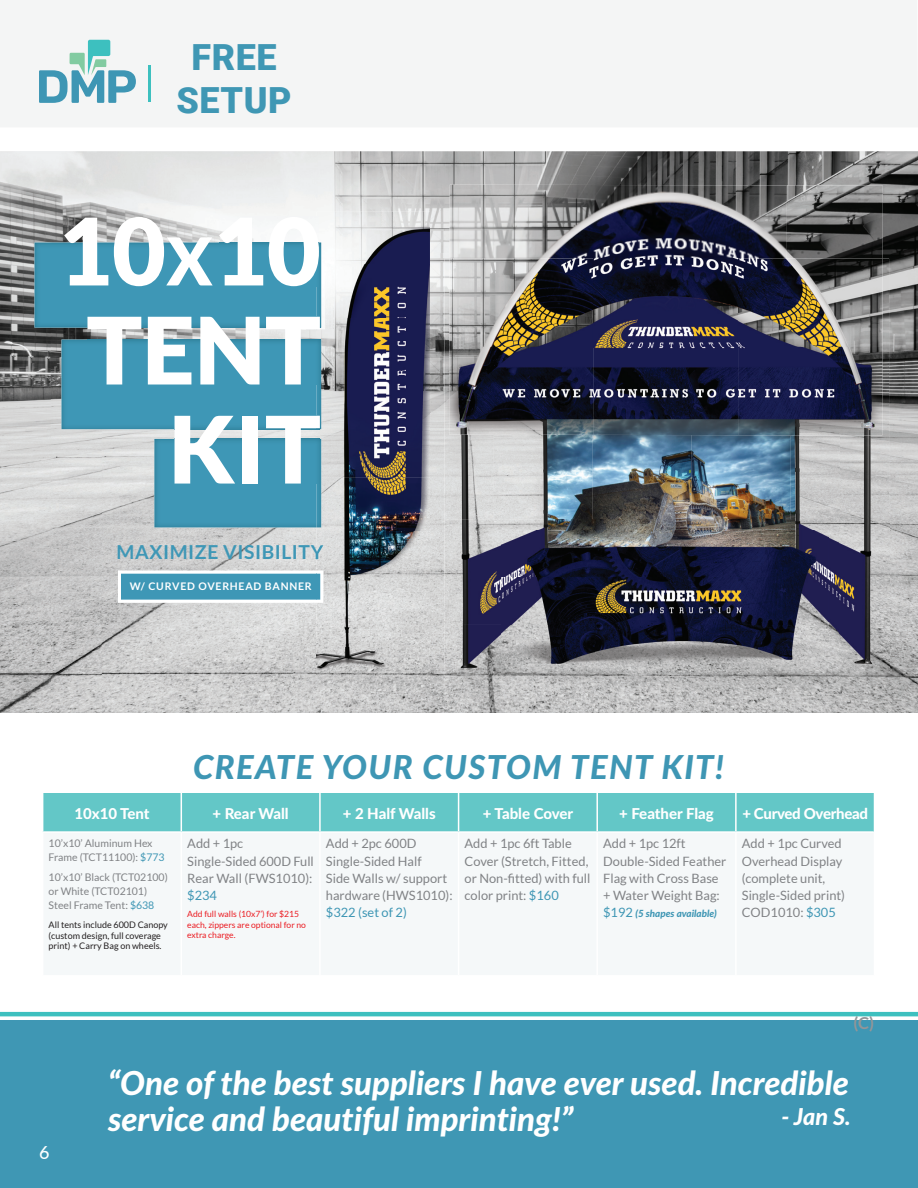
<style>
.page{position:relative;width:918px;height:1188px;background:#fff}
.page>*{position:absolute;margin:0;border:0;box-sizing:border-box;transform-origin:0 0}
.t1{font:900 93px/99px "Lato";color:#fff;text-align:right}
.t2{font:900 36px/43.2px "Roboto";letter-spacing:.015em;color:#3f97b4;text-align:center}
.t3{font:italic 800 33px/36.2px "Lato";color:#fff}
.t4{font:italic 800 33px "Lato";letter-spacing:.04em;color:#3e96b4}
.t5{font:italic 800 23.25px "Lato";color:#fff}
.t6{font:700 19.35px "Lato";letter-spacing:.03em;color:#3e97b6}
.t7{font:500 18px "Lato";color:#fff}
.t8{font:700 16.5px "Lato";color:#939598}
.t9{font:800 15px "Lato";letter-spacing:-.005em;color:#fff}
.t10{font:12.9px/17.1px "Lato";color:#808285}
.t11{font:12.9px "Lato";color:#3e96b4}
.t12{font:10.5px/14.1px "Lato";color:#808285}
.t13{font:700 10.5px "Lato";letter-spacing:.07em;color:#fff}
.t14{font:italic 800 9.9px "Lato";color:#3e96b4}
.t15{font:9px/10.4px "Lato";color:#231f20}
.t16{font:8.55px/10.2px "Lato";color:#eb1d23}
.s1{font-size:66px}
.s2{color:#3e96b4}
.s3{font-weight:400;font-style:normal;font-size:12.9px}
</style>
<div class="page">
<hr style="left:0;top:1012px;width:918px;height:4px;background:#3dc0bf">
<div style="left:0;top:1020px;width:918px;height:168px;background:#3f97b4"></div>
<div style="left:0;top:0;width:918px;height:127px;background:#f4f5f5"></div>
<hr style="left:148px;top:65px;width:3px;height:37px;background:#3dc0bf">
<svg style="left:39px;top:40px;width:97px;height:63px"></svg>
<img style="left:0;top:151px;width:459px;height:102px">
<img style="left:459px;top:151px;width:459px;height:51px">
<img style="left:867px;top:202px;width:51px;height:511px">
<img style="left:0;top:253px;width:51px;height:460px">
<img style="left:408px;top:253px;width:51px;height:460px">
<img style="left:51px;top:328px;width:51px;height:385px">
<img style="left:102px;top:429px;width:102px;height:233px">
<img style="left:204px;top:527px;width:112px;height:135px">
<img style="left:102px;top:662px;width:306px;height:51px">
<img style="left:459px;top:676px;width:408px;height:37px">
<img style="left:223px;top:545px;width:93px;height:14px">
<img style="left:219px;top:217px;width:97px;height:25px">
<img style="left:87px;top:328px;width:229px;height:12px">
<img style="left:175px;top:429px;width:141px;height:10px">
<svg style="left:118px;top:571px;width:198px;height:32px"></svg>
<img style="left:34px;top:242px;width:286px;height:86px">
<div style="left:61px;top:340px;width:259px;height:89px;background:#3e97b6"></div>
<div style="left:154px;top:439px;width:162px;height:88px;background:#3e97b6"></div>
<div style="left:43px;top:793px;width:831px;height:38px;background:#63c7c7"></div>
<hr style="left:181px;top:793px;width:1px;height:38px;background:#fff">
<hr style="left:319px;top:793px;width:2px;height:38px;background:#fff">
<hr style="left:458px;top:793px;width:1px;height:38px;background:#fff">
<hr style="left:596px;top:793px;width:2px;height:38px;background:#fff">
<hr style="left:735px;top:793px;width:2px;height:38px;background:#fff">
<img style="left:316px;top:212px;width:114px;height:53px">
<img style="left:320px;top:265px;width:110px;height:213px">
<img style="left:316px;top:478px;width:114px;height:212px">
<img style="left:316px;top:545px;width:7px;height:14px">
<img style="left:316px;top:571px;width:7px;height:32px">
<img style="left:316px;top:217px;width:3px;height:25px">
<img style="left:316px;top:242px;width:3px;height:44px">
<svg style="left:316px;top:317px;width:5px;height:23px"></svg>
<img style="left:316px;top:340px;width:5px;height:44px">
<svg style="left:316px;top:416px;width:4px;height:23px"></svg>
<img style="left:316px;top:439px;width:4px;height:44px">
<img style="left:445px;top:258px;width:49px;height:262px">
<img style="left:840px;top:258px;width:49px;height:418px">
<img style="left:494px;top:436px;width:296px;height:84px">
<img style="left:790px;top:436px;width:50px;height:240px">
<img style="left:445px;top:520px;width:98px;height:104px">
<img style="left:543px;top:520px;width:247px;height:11px">
<img style="left:445px;top:624px;width:246px;height:52px">
<img style="left:691px;top:672px;width:99px;height:4px">
<img style="left:502px;top:531px;width:327px;height:141px">
<img style="left:449px;top:185px;width:434px;height:251px">
<h2 class="t2" style="left:176px;top:35px;width:117px">FREE<br>SETUP</h2>
<h1 class="t1" style="left:58px;top:200px;width:264px">10<span class="s1">X</span>10<br>TENT<br>KIT</h1>
<h3 class="t6" style="left:117px;top:541px;width:208px">MAXIMIZE VISIBILITY</h3>
<p class="t13" style="left:130px;top:581px;width:183px">W/ CURVED OVERHEAD BANNER</p>
<h3 class="t4" style="left:193px;top:742px;width:532px">CREATE YOUR CUSTOM TENT KIT!</h3>
<p class="t9" style="left:74px;top:802px;width:77px">10x10 Tent</p>
<p class="t9" style="left:212px;top:802px;width:78px">+ Rear Wall</p>
<p class="t9" style="left:343px;top:802px;width:94px">+ 2 Half Walls</p>
<p class="t9" style="left:483px;top:802px;width:92px">+ Table Cover</p>
<p class="t9" style="left:619px;top:802px;width:96px">+ Feather Flag</p>
<p class="t9" style="left:742px;top:802px;width:127px">+ Curved Overhead</p>
<p class="t12" style="left:49px;top:836px;width:117px">10’x10’ Aluminum Hex<br>Frame (TCT11100): <span class="s2">$773</span></p>
<p class="t12" style="left:49px;top:870px;width:121px">10’x10’ Black (TCT02100) or White (TCT02101)<br>Steel Frame Tent: <span class="s2">$638</span></p>
<p class="t15" style="left:49px;top:920px;width:121px">All tents include 600D Canopy (custom design, full coverage print) + Carry Bag on wheels.</p>
<p class="t10" style="left:465px;top:835px;width:127px">Add + 1pc 6ft Table<br>Cover (Stretch, Fitted, or Non-fitted) with full color print: <span class="s2">$160</span></p>
<p class="t10" style="left:603px;top:835px;width:125px">Add + 1pc 12ft<br>Double-Sided Feather<br>Flag with Cross Base + Water Weight Bag:</p>
<p class="t14" style="left:603px;top:906px;width:115px"><span class="s3">$192</span> (5 shapes available)</p>
<p class="t10" style="left:187px;top:835px;width:128px">Add + 1pc<br>Single-Sided 600D Full<br>Rear Wall (FWS1010):</p>
<p class="t11" style="left:187px;top:888px;width:31px">$234</p>
<p class="t16" style="left:187px;top:909px;width:120px">Add full walls (10x7’) for $215 each, zippers are optional for no extra charge.</p>
<p class="t10" style="left:326px;top:835px;width:128px">Add + 2pc 600D<br>Single-Sided Half<br>Side Walls w/ support hardware (HWS1010):</p>
<p class="t11" style="left:326px;top:905px;width:82px">$322 (set of 2)</p>
<p class="t10" style="left:742px;top:835px;width:105px">Add + 1pc Curved<br>Overhead Display (complete unit,<br>Single-Sided print)<br>COD1010: <span class="s2">$305</span></p>
<p class="t8" style="left:853px;top:1013px;width:22px">(C)</p>
<h3 class="t7" style="left:39px;top:1140px;width:12px">6</h3>
<h3 class="t3" style="left:108px;top:1063px;width:742px">“One of the best suppliers I have ever used. Incredible service and beautiful imprinting!”</h3>
<h3 class="t5" style="left:781px;top:1100px;width:71px">- Jan S.</h3>
</div>
